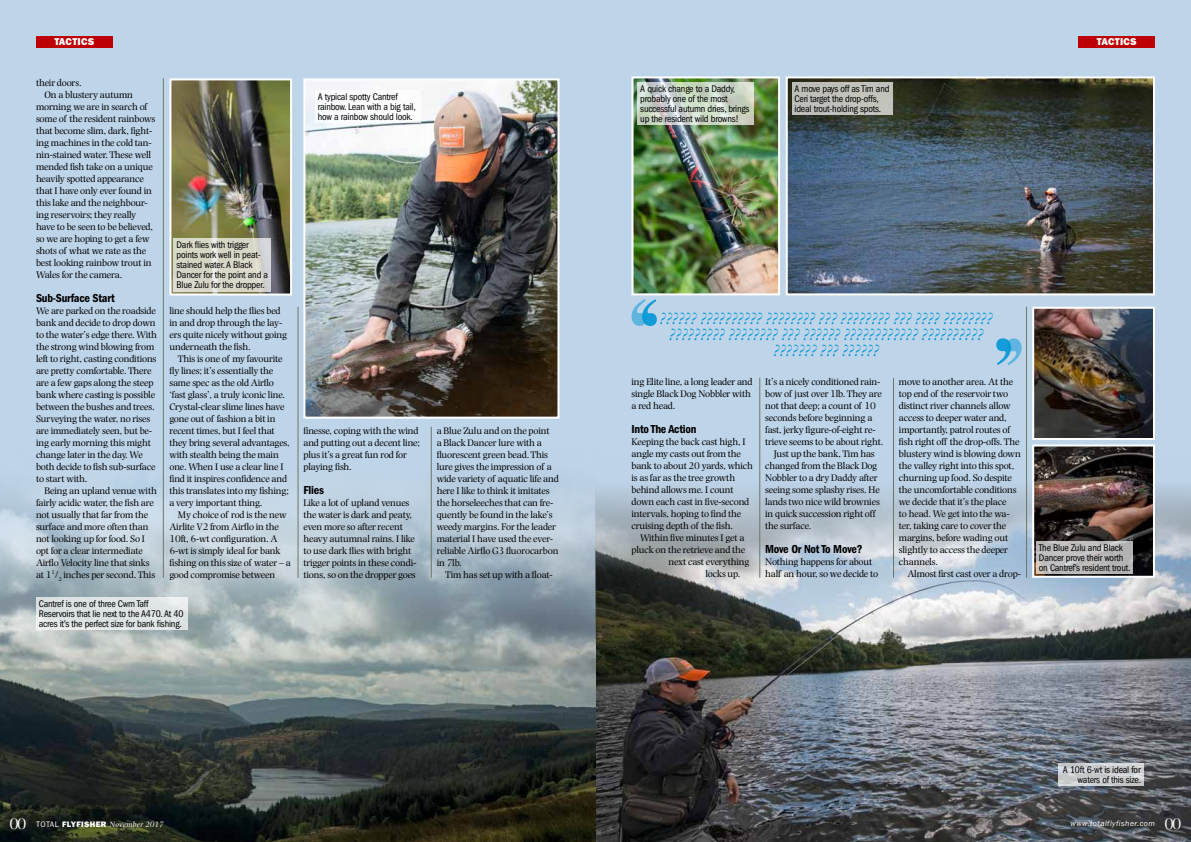
<style>
.page{position:relative;width:1191px;height:842px;background:#bed4e9}
.page>*{position:absolute;margin:0;border:0;box-sizing:border-box;transform-origin:0 0}
.t1{font:italic 17px/16px "Photina MT Std";color:#0096d5;text-align:center}
.t2{font:12px "ITC Franklin Gothic Std Dm Cd";letter-spacing:-.02em;color:#000}
.t3{font:10px/12px "Photina MT Std";letter-spacing:-.02em;color:#000}
.t4{font:condensed 10px/10px "ITC Franklin Gothic Std";letter-spacing:-.02em;color:#000}
.t5{font:10px "ITC Franklin Gothic Std Hvy";letter-spacing:.02em;color:#fff}
.t6{font:italic 8px "Photina MT Std";letter-spacing:.035em;color:#fff}
.t7{font:italic 8px "ITC Franklin Gothic Std";letter-spacing:.05em;color:#fff}
.s1{font-style:normal;font-size:16px}
.s2{font-family:"ITC Franklin Gothic Std";font-style:normal}
.s3{font-family:"ITC Franklin Gothic Std Hvy";font-style:normal}
.s4{font-family:"Photina MT Std";font-style:normal;font-size:16px}
</style>
<div class="page">
<img style="left:595px;top:452px;width:596px;height:390px">
<img style="left:0;top:449px;width:595px;height:393px">
<hr style="left:163px;top:78px;width:1px;height:500px;background:#6e7668">
<hr style="left:298px;top:307px;width:1px;height:271px;background:#6e7668">
<hr style="left:1026px;top:307px;width:1px;height:271px;background:#6e7668">
<hr style="left:893px;top:378px;width:1px;height:200px;background:#6e7668">
<div style="left:36px;top:598px;width:151px;height:32px;background:#dee3e5"></div>
<hr style="left:431px;top:427px;width:1px;height:151px;background:#6e7668">
<hr style="left:759px;top:378px;width:1px;height:200px;background:#6e7668">
<svg style="left:996px;top:338px;width:25px;height:27px"></svg>
<div style="left:36px;top:36px;width:77px;height:11px;background:#bc0006"></div>
<svg style="left:1057px;top:763px;width:86px;height:23px;background:#cbcdd0"></svg>
<img style="left:169px;top:78px;width:123px;height:218px">
<svg style="left:174px;top:238px;width:97px;height:53px;background:#d8d7cb"></svg>
<img style="left:631px;top:76px;width:149px;height:250px">
<svg style="left:637px;top:83px;width:117px;height:42px;background:#cdd7ca"></svg>
<div style="left:1078px;top:36px;width:77px;height:11px;background:#bc0006"></div>
<img style="left:303px;top:78px;width:257px;height:341px">
<div style="left:315px;top:90px;width:105px;height:33px;background:#fff"></div>
<svg style="left:785px;top:76px;width:370px;height:220px;background:#4d5a62"></svg>
<div style="left:791px;top:83px;width:101px;height:32px;background:#c0c1bb"></div>
<img style="left:1031px;top:306px;width:125px;height:273px">
<svg style="left:1036px;top:541px;width:96px;height:33px;background:#bcbbbb"></svg>
<p class="t5" style="left:54px;top:36px;width:41px">TACTICS</p>
<p class="t3" style="left:36px;top:76px;width:47px">their doors.</p>
<p class="t3" style="left:44px;top:88px;width:90px">On a blustery autumn</p>
<p class="t3" style="left:36px;top:100px;width:113px">morning we are in search of</p>
<p class="t3" style="left:36px;top:112px;width:121px">some of the resident rainbows</p>
<p class="t3" style="left:36px;top:124px;width:118px">that become slim, dark, fight-</p>
<p class="t3" style="left:36px;top:136px;width:117px">ing machines in the cold tan-</p>
<p class="t3" style="left:36px;top:148px;width:117px">nin-stained water. These well</p>
<p class="t3" style="left:36px;top:160px;width:118px">mended fish take on a unique</p>
<p class="t3" style="left:36px;top:172px;width:109px">heavily spotted appearance</p>
<p class="t3" style="left:36px;top:184px;width:117px">that I have only ever found in</p>
<p class="t3" style="left:36px;top:196px;width:113px">this lake and the neighbour-</p>
<p class="t3" style="left:36px;top:208px;width:102px">ing reservoirs; they really</p>
<p class="t3" style="left:36px;top:220px;width:119px">have to be seen to be believed,</p>
<p class="t3" style="left:36px;top:232px;width:115px">so we are hoping to get a few</p>
<p class="t3" style="left:36px;top:244px;width:112px">shots of what we rate as the</p>
<p class="t3" style="left:36px;top:256px;width:117px">best looking rainbow trout in</p>
<p class="t3" style="left:36px;top:268px;width:88px">Wales for the camera.</p>
<p class="t2" style="left:36px;top:291px;width:80px">Sub-Surface Start</p>
<p class="t3" style="left:36px;top:304px;width:122px">We are parked on the roadside bank and decide to drop down to the water’s edge there. With the strong wind blowing from left to right, casting conditions are pretty comfortable. There are a few gaps along the steep bank where casting is possible between the bushes and trees.<br>Surveying the water, no rises are immediately seen, but be&shy;ing early morning this might change later in the day. We both decide to fish sub-surface to start with.</p>
<p class="t3" style="left:36px;top:484px;width:122px;text-indent:8px">Being an upland venue with fairly acidic water, the fish are not usually that far from the surface and more often than not looking up for food. So I opt for a clear intermediate<br>Airflo Velocity line that sinks at 1<sup>1</sup>/<sub>2</sub> inches per second. This</p>
<p class="t4" style="left:176px;top:240px;width:93px">Dark flies with trigger points work well in peat&shy;stained water. A Black<br>Dancer for the point and a<br>Blue Zulu for the dropper.</p>
<p class="t3" style="left:169px;top:305px;width:119px">line should help the flies bed in and drop through the lay&shy;ers quite nicely without going underneath the fish.</p>
<p class="t3" style="left:169px;top:353px;width:122px;text-indent:8px">This is one of my favourite fly lines; it’s essentially the same spec as the old Airflo ‘fast glass’, a truly iconic line.<br>Crystal-clear slime lines have gone out of fashion a bit in recent times, but I feel that they bring several advantages, with stealth being the main one. When I use a clear line I find it inspires confidence and this translates into my fishing; a very important thing.</p>
<p class="t3" style="left:169px;top:509px;width:123px;text-indent:8px">My choice of rod is the new<br>Airlite V2 from Airflo in the<br>10ft, 6-wt configuration. A<br>6-wt is simply ideal for bank fishing on this size of water – a good compromise between</p>
<p class="t4" style="left:39px;top:599px;width:146px">Cantref is one of three Cwm Taff<br>Reservoirs that lie next to the A470. At 40 acres it’s the perfect size for bank fishing.</p>
<p class="t4" style="left:318px;top:92px;width:100px">A typical spotty Cantref rainbow. Lean with a big tail, how a rainbow should look.</p>
<p class="t4" style="left:794px;top:84px;width:96px">A move pays off as Tim and<br>Ceri target the drop-offs, ideal trout-holding spots.</p>
<p class="t4" style="left:640px;top:84px;width:111px">A quick change to a Daddy, probably one of the most successful autumn dries, brings up the resident wild browns!</p>
<p class="t3" style="left:303px;top:424px;width:118px">finesse, coping with the wind and putting out a decent line; plus it’s a great fun rod for playing fish.</p>
<p class="t2" style="left:303px;top:483px;width:22px">Flies</p>
<p class="t3" style="left:303px;top:496px;width:114px">Like a lot of upland venues the water is dark and peaty, even more so after recent heavy autumnal rains. I like to use dark flies with bright trigger points in these condi&shy;tions, so on the dropper goes</p>
<p class="t3" style="left:437px;top:424px;width:124px">a Blue Zulu and on the point<br>a Black Dancer lure with a fluorescent green bead. This lure gives the impression of a wide variety of aquatic life and here I like to think it imitates the horseleeches that can fre&shy;quently be found in the lake’s weedy margins. For the leader material I have used the ever&shy;reliable Airflo G3 fluorocarbon in 7lb.</p>
<p class="t3" style="left:445px;top:568px;width:109px">Tim has set up with a float-</p>
<h1 class="t1" style="left:660px;top:310px;width:335px">?????? ?????????? ???????? ??? ???????? ??? ???? ???????? ????????? ???????? ??? ?????? ???????????? ?????????? ??????? ??? ??????</h1>
<p class="t3" style="left:899px;top:376px;width:123px">move to another area. At the top end of the reservoir two distinct river channels allow access to deeper water and, importantly, patrol routes of fish right off the drop-offs. The blustery wind is blowing down the valley right into this spot, churning up food. So despite the uncomfortable conditions we decide that it’s the place<br>to head. We get into the wa&shy;ter, taking care to cover the margins, before wading out slightly to access the deeper channels.</p>
<p class="t3" style="left:907px;top:568px;width:115px">Almost first cast over a drop-</p>
<p class="t3" style="left:631px;top:376px;width:123px">ing Elite line, a long leader and single Black Dog Nobbler with a red head.</p>
<p class="t2" style="left:631px;top:422px;width:66px">Into The Action</p>
<p class="t3" style="left:631px;top:436px;width:123px">Keeping the back cast high, I angle my casts out from the bank to about 20 yards, which is as far as the tree growth behind allows me. I count down each cast in five-second intervals, hoping to find the cruising depth of the fish.</p>
<p class="t3" style="left:640px;top:532px;width:106px">Within five minutes I get a</p>
<p class="t3" style="left:631px;top:544px;width:115px">pluck on the retrieve and the</p>
<p class="t3" style="left:668px;top:556px;width:82px">next cast everything</p>
<p class="t3" style="left:705px;top:568px;width:36px">locks up.</p>
<p class="t3" style="left:765px;top:376px;width:117px">It’s a nicely conditioned rain-</p>
<p class="t3" style="left:765px;top:388px;width:118px">bow of just over 1lb. They are</p>
<p class="t3" style="left:765px;top:400px;width:112px">not that deep; a count of 10</p>
<p class="t3" style="left:765px;top:412px;width:109px">seconds before beginning a</p>
<p class="t3" style="left:765px;top:424px;width:112px">fast, jerky figure-of-eight re-</p>
<p class="t3" style="left:765px;top:436px;width:120px">trieve seems to be about right.</p>
<p class="t3" style="left:773px;top:448px;width:103px">Just up the bank, Tim has</p>
<p class="t3" style="left:765px;top:460px;width:114px">changed from the Black Dog</p>
<p class="t3" style="left:765px;top:472px;width:114px">Nobbler to a dry Daddy after</p>
<p class="t3" style="left:765px;top:484px;width:116px">seeing some splashy rises. He</p>
<p class="t3" style="left:765px;top:496px;width:116px">lands two nice wild brownies</p>
<p class="t3" style="left:765px;top:508px;width:112px">in quick succession right off</p>
<p class="t3" style="left:765px;top:520px;width:48px">the surface.</p>
<p class="t2" style="left:765px;top:542px;width:99px">Move Or Not To Move?</p>
<p class="t3" style="left:765px;top:556px;width:115px">Nothing happens for about half an hour, so we decide to</p>
<p class="t5" style="left:1096px;top:36px;width:41px">TACTICS</p>
<p class="t4" style="left:1039px;top:543px;width:93px">The Blue Zulu and Black<br>Dancer prove their worth on Cantref’s resident trout.</p>
<p class="t4" style="left:1063px;top:765px;width:80px;text-align:right">A 10ft 6-wt is ideal for waters of this size.</p>
<p class="t6" style="left:9px;top:819px;width:156px"><span class="s1">00</span> <span class="s2">total</span> <span class="s3">FLYFISHER</span> November 2017</p>
<p class="t7" style="left:1070px;top:819px;width:112px">www.totalflyfisher.com <span class="s4">00</span></p>
</div>
